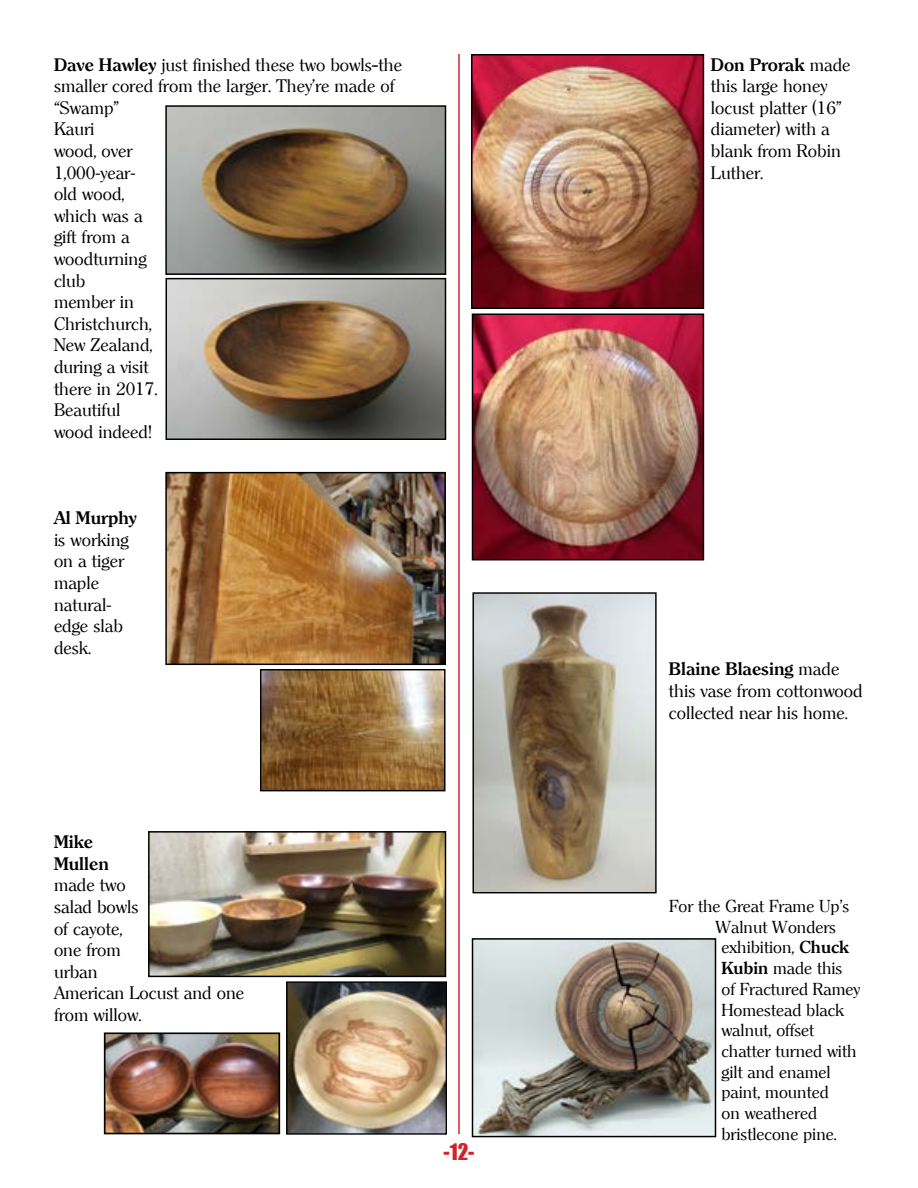
<style>
.page{position:relative;width:918px;height:1188px;background:#fff}
.page>*{position:absolute;margin:0;border:0;box-sizing:border-box;transform-origin:0 0}
.t1{font:21px "Impact";color:#d2232a}
.t2{font:18px/21.6px "Clearly Roman";color:#000}
.t3{font:700 18px/21.6px "Clearly Roman";color:#000}
.t4{font:17.25px "Clearly Roman";color:#000}
.s1{font-weight:700}
</style>
<div class="page">
<hr style="left:458px;top:54px;width:2px;height:1080px;background:#d2232a">
<img style="left:167px;top:474px;width:277px;height:189px">
<div style="left:165px;top:472px;width:281px;height:193px;border:1px solid #000"></div>
<img style="left:262px;top:671px;width:181px;height:118px">
<div style="left:260px;top:669px;width:185px;height:122px;border:1px solid #000"></div>
<img style="left:167px;top:107px;width:277px;height:166px">
<div style="left:165px;top:105px;width:281px;height:170px;border:1px solid #000"></div>
<img style="left:168px;top:280px;width:276px;height:158px">
<div style="left:166px;top:278px;width:280px;height:162px;border:1px solid #000"></div>
<img style="left:475px;top:594px;width:180px;height:297px">
<div style="left:473px;top:592px;width:184px;height:301px;border:1px solid #000"></div>
<img style="left:474px;top:57px;width:227px;height:249px">
<div style="left:471px;top:54px;width:233px;height:255px;border:2px solid #000"></div>
<img style="left:475px;top:317px;width:226px;height:240px">
<div style="left:472px;top:314px;width:232px;height:246px;border:2px solid #000"></div>
<img style="left:151px;top:834px;width:292px;height:140px">
<div style="left:148px;top:831px;width:298px;height:146px;border:2px solid #000"></div>
<img style="left:288px;top:983px;width:157px;height:150px">
<div style="left:286px;top:981px;width:161px;height:154px;border:1px solid #000"></div>
<img style="left:107px;top:1035px;width:170px;height:96px">
<div style="left:104px;top:1032px;width:176px;height:102px;border:2px solid #000"></div>
<img style="left:475px;top:941px;width:238px;height:193px">
<div style="left:472px;top:938px;width:244px;height:199px;border:2px solid #000"></div>
<p class="t2" style="left:54px;top:54px;width:350px"><span class="s1">Dave Hawley</span> just finished these two bowls–the smaller cored from the larger. They’re made of “Swamp”<br>Kauri<br>wood, over<br>1,000-year-<br>old wood,<br>which was a<br>gift from a<br>woodturning<br>club<br>member in<br>Christchurch,<br>New Zealand,<br>during a visit<br>there in 2017.<br>Beautiful<br>wood indeed!</p>
<p class="t3" style="left:54px;top:507px;width:84px">Al Murphy</p>
<p class="t2" style="left:54px;top:529px;width:76px">is working on a tiger maple natural&shy;edge slab desk.</p>
<p class="t3" style="left:54px;top:831px;width:56px">Mike<br>Mullen</p>
<p class="t2" style="left:54px;top:875px;width:192px">made two<br>salad bowls<br>of cayote,<br>one from<br>urban<br>American Locust and one from willow.</p>
<p class="t1" style="left:444px;top:1136px;width:32px">-12-</p>
<p class="t2" style="left:711px;top:54px;width:141px"><span class="s1">Don Prorak</span> made this large honey locust platter (16” diameter) with a blank from Robin<br>Luther.</p>
<p class="t2" style="left:669px;top:659px;width:195px"><span class="s1">Blaine Blaesing</span> made this vase from cottonwood collected near his home.</p>
<p class="t4" style="left:669px;top:897px;width:182px">For the Great Frame Up’s</p>
<p class="t4" style="left:716px;top:917px;width:122px">Walnut Wonders</p>
<p class="t4" style="left:722px;top:938px;width:129px">exhibition, <span class="s1">Chuck</span></p>
<p class="t4" style="left:722px;top:959px;width:122px"><span class="s1">Kubin</span> made this</p>
<p class="t4" style="left:722px;top:979px;width:140px">of Fractured Ramey</p>
<p class="t4" style="left:722px;top:1000px;width:124px">Homestead black</p>
<p class="t4" style="left:722px;top:1021px;width:94px">walnut, offset</p>
<p class="t4" style="left:722px;top:1041px;width:136px">chatter turned with</p>
<p class="t4" style="left:722px;top:1062px;width:111px">gilt and enamel</p>
<p class="t4" style="left:722px;top:1083px;width:109px">paint, mounted</p>
<p class="t4" style="left:722px;top:1104px;width:97px">on weathered</p>
<p class="t4" style="left:722px;top:1124px;width:117px">bristlecone pine.</p>
</div>
